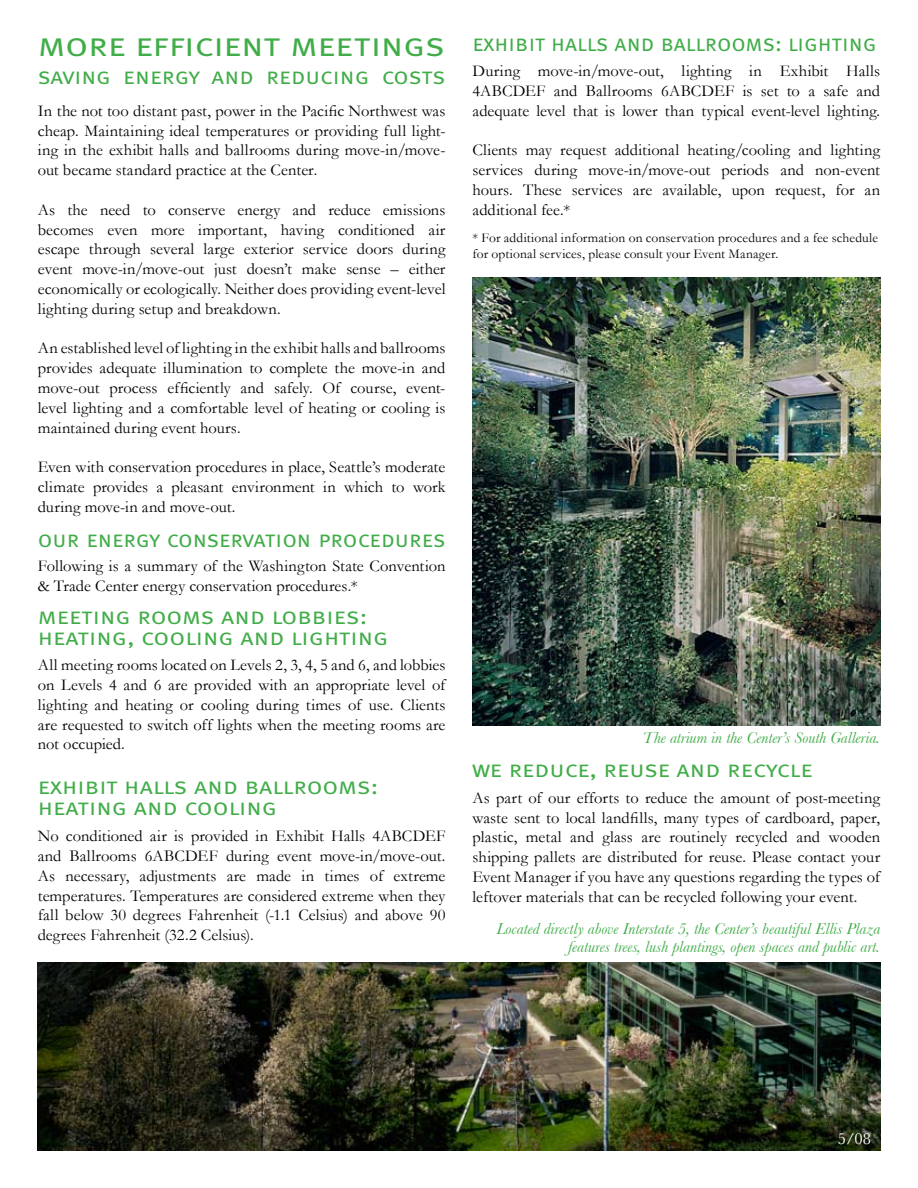
<style>
.page{position:relative;width:918px;height:1188px;background:#fff}
.page>*{position:absolute;margin:0;border:0;box-sizing:border-box;transform-origin:0 0}
.t1{font:33px "Meta Normal Caps";letter-spacing:-.005em;color:#41ad49;scale:1.14 1}
.t2{font:23.25px/21px "Meta Normal Caps";letter-spacing:.005em;color:#41ad49;scale:1.1 1}
.t3{font:23.25px "Meta Normal Caps";letter-spacing:.005em;color:#41ad49}
.t4{font:23.25px "Meta Normal Caps";letter-spacing:.005em;color:#41ad49;scale:1.06 1}
.t5{font:16.5px/19.8px "Garamond";letter-spacing:.005em;color:#000;text-align:justify}
.t6{font:italic 16.5px/18px "Baskerville";color:#41ad49;text-align:right}
.t7{font:16.5px "Baskerville";color:#fff}
.t8{font:13.5px/16.2px "Garamond";letter-spacing:.005em;color:#000}
</style>
<div class="page">
<img style="left:472px;top:278px;width:408px;height:447px">
<img style="left:38px;top:962px;width:842px;height:188px">
<h1 class="t1" style="left:38px;top:26px;width:359px">more efficient meetings</h1>
<h2 class="t4" style="left:38px;top:63px;width:386px">saving energy and reducing costs</h2>
<p class="t5" style="left:38px;top:101px;width:409px">In the not too distant past, power in the Pacific Northwest was cheap. Maintaining ideal temperatures or providing full light&shy;ing in the exhibit halls and ballrooms during move-in/move&shy;out became standard practice at the Center.</p>
<p class="t5" style="left:38px;top:200px;width:409px">As the need to conserve energy and reduce emissions becomes even more important, having conditioned air escape through several large exterior service doors during event move-in/move-out just doesn’t make sense – either economically or ecologically. Neither does providing event-level lighting during setup and breakdown.</p>
<p class="t5" style="left:38px;top:338px;width:409px">An established level of lighting in the exhibit halls and ballrooms provides adequate illumination to complete the move-in and move-out process efficiently and safely. Of course, event&shy;level lighting and a comfortable level of heating or cooling is maintained during event hours.</p>
<p class="t5" style="left:38px;top:457px;width:409px">Even with conservation procedures in place, Seattle’s moderate climate provides a pleasant environment in which to work during move-in and move-out.</p>
<h2 class="t3" style="left:38px;top:525px;width:409px">our energy conservation procedures</h2>
<p class="t5" style="left:38px;top:556px;width:409px">Following is a summary of the Washington State Convention &amp; Trade Center energy conservation procedures.*</p>
<h2 class="t2" style="left:38px;top:605px;width:320px">meeting rooms and lobbies: heating, cooling and lighting</h2>
<p class="t5" style="left:38px;top:655px;width:409px">All meeting rooms located on Levels 2, 3, 4, 5 and 6, and lobbies on Levels 4 and 6 are provided with an appropriate level of lighting and heating or cooling during times of use. Clients are requested to switch off lights when the meeting rooms are not occupied.</p>
<h2 class="t2" style="left:38px;top:775px;width:311px">exhibit halls and ballrooms: heating and cooling</h2>
<p class="t5" style="left:38px;top:826px;width:409px">No conditioned air is provided in Exhibit Halls 4ABCDEF and Ballrooms 6ABCDEF during event move-in/move-out.<br>As necessary, adjustments are made in times of extreme temperatures. Temperatures are considered extreme when they fall below 30 degrees Fahrenheit (-1.1 Celsius) and above 90 degrees Fahrenheit (32.2 Celsius).</p>
<h2 class="t3" style="left:472px;top:29px;width:406px">exhibit halls and ballrooms: lighting</h2>
<p class="t5" style="left:472px;top:61px;width:409px">During move-in/move-out, lighting in Exhibit Halls 4ABCDEF and Ballrooms 6ABCDEF is set to a safe and adequate level that is lower than typical event-level lighting.</p>
<p class="t5" style="left:472px;top:140px;width:409px">Clients may request additional heating/cooling and lighting services during move-in/move-out periods and non-event hours. These services are available, upon request, for an additional fee.*</p>
<p class="t8" style="left:472px;top:229px;width:407px">* For additional information on conservation procedures and a fee schedule for optional services, please consult your Event Manager.</p>
<p class="t6" style="left:642px;top:729px;width:239px">The atrium in the Center’s South Galleria.</p>
<h2 class="t2" style="left:472px;top:759px;width:311px">we reduce, reuse and recycle</h2>
<p class="t5" style="left:472px;top:788px;width:409px">As part of our efforts to reduce the amount of post-meeting waste sent to local landfills, many types of cardboard, paper, plastic, metal and glass are routinely recycled and wooden shipping pallets are distributed for reuse. Please contact your Event Manager if you have any questions regarding the types of leftover materials that can be recycled following your event.</p>
<p class="t6" style="left:497px;top:920px;width:385px">Located directly above Interstate 5, the Center’s beautiful Ellis Plaza features trees, lush plantings, open spaces and public art.</p>
<p class="t7" style="left:838px;top:1129px;width:35px">5/08</p>
</div>
